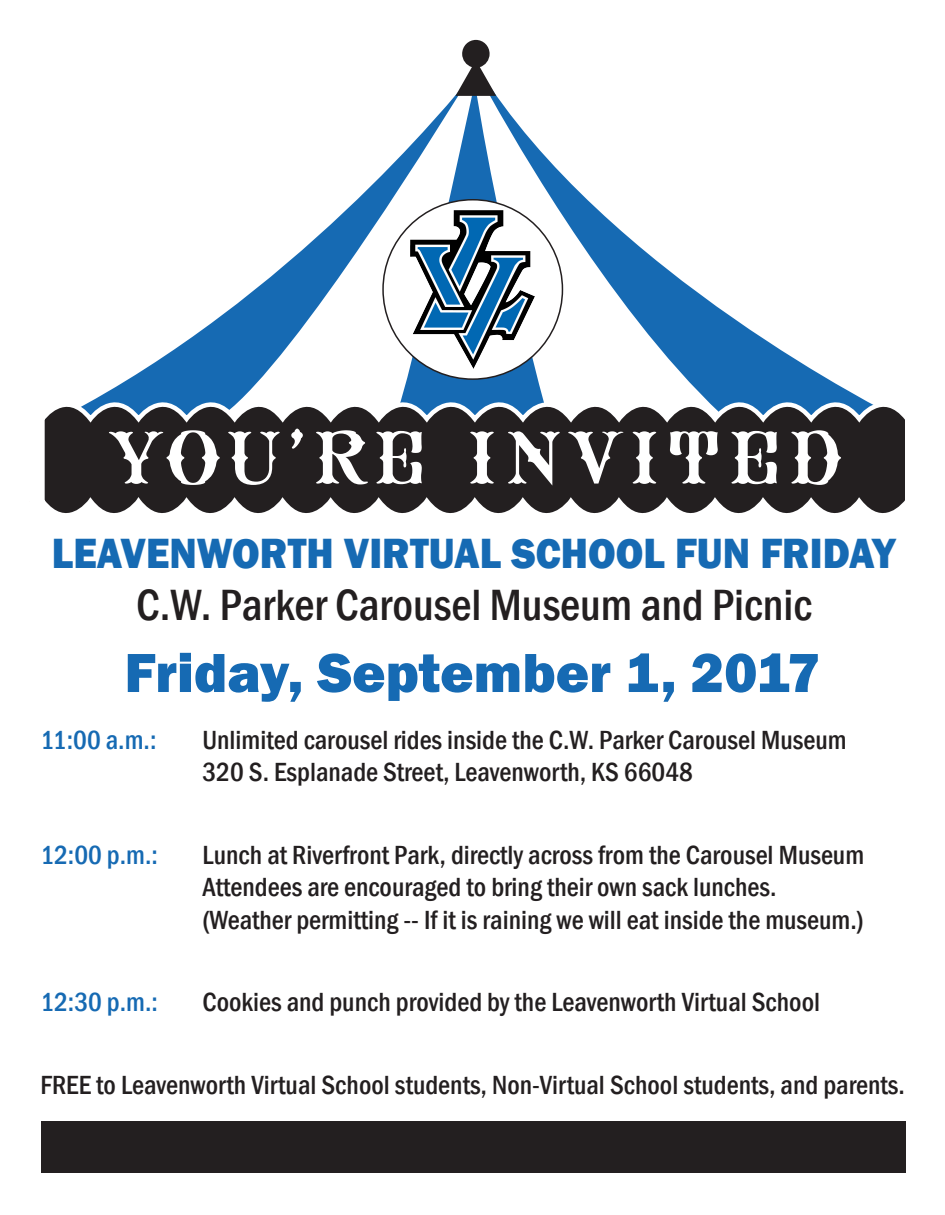
<style>
.page{position:relative;width:945px;height:1215px;background:#fff}
.page>*{position:absolute;margin:0;border:0;box-sizing:border-box;transform-origin:0 0}
.t1{font:76.8px "FHA Spur Tuscan Roman NCV";letter-spacing:.125em;color:#fff;scale:.92 1}
.t2{font:800 57px "Franklin Gothic";color:#166ab3}
.t3{font:500 condensed 45px "Franklin Gothic";color:#231f20}
.t4{font:800 43.5px "Franklin Gothic";color:#166ab3;scale:.92 1}
.t5{font:500 condensed 27px/32.4px "Franklin Gothic";color:#231f20}
.t6{font:500 condensed 27px "Franklin Gothic";letter-spacing:-.005em;color:#166ab3}
</style>
<div class="page">
<svg style="left:115px;top:322px;width:97px;height:65px"></svg>
<svg style="left:212px;top:160px;width:184px;height:227px"></svg>
<svg style="left:396px;top:94px;width:76px;height:293px"></svg>
<svg style="left:726px;top:313px;width:116px;height:74px"></svg>
<svg style="left:472px;top:95px;width:254px;height:292px"></svg>
<svg style="left:456px;top:40px;width:40px;height:56px"></svg>
<div style="left:41px;top:1121px;width:865px;height:52px;background:#231f20"></div>
<svg style="left:44px;top:387px;width:861px;height:127px"></svg>
<div style="left:383px;top:200px;width:179px;height:179px;background:#fff;border-radius:50%"></div>
<img style="left:410px;top:210px;width:125px;height:159px">
<h1 class="t1" style="left:111px;top:406px;width:793px">YOU’RE INVITED</h1>
<h3 class="t4" style="left:52px;top:525px;width:919px">LEAVENWORTH VIRTUAL SCHOOL FUN FRIDAY</h3>
<h3 class="t3" style="left:136px;top:575px;width:677px">C.W. Parker Carousel Museum and Picnic</h3>
<h2 class="t2" style="left:124px;top:636px;width:698px">Friday, September 1, 2017</h2>
<p class="t6" style="left:40px;top:722px;width:117px">11:00 a.m.:</p>
<p class="t5" style="left:202px;top:723px;width:646px">Unlimited carousel rides inside the C.W. Parker Carousel Museum<br>320 S. Esplanade Street, Leavenworth, KS 66048</p>
<p class="t6" style="left:40px;top:837px;width:119px">12:00 p.m.:</p>
<p class="t5" style="left:202px;top:838px;width:663px">Lunch at Riverfront Park, directly across from the Carousel Museum<br>Attendees are encouraged to bring their own sack lunches. (Weather permitting -- If it is raining we will eat inside the museum.)</p>
<p class="t6" style="left:40px;top:985px;width:119px">12:30 p.m.:</p>
<p class="t5" style="left:202px;top:986px;width:619px">Cookies and punch provided by the Leavenworth Virtual School</p>
<p class="t5" style="left:40px;top:1069px;width:866px">FREE to Leavenworth Virtual School students, Non-Virtual School students, and parents.</p>
</div>
